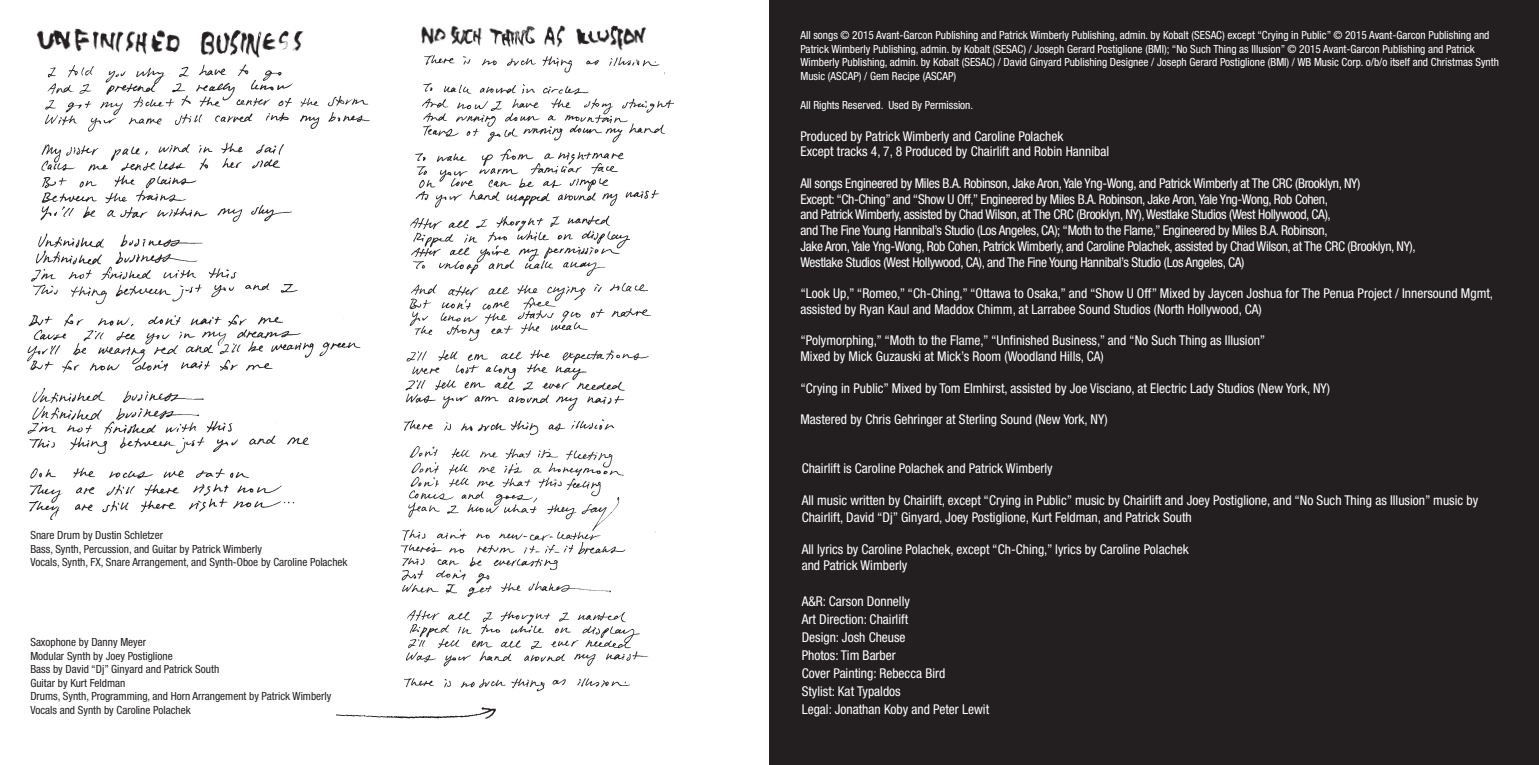
<style>
.page{position:relative;width:1539px;height:765px;background:#fff}
.page>*{position:absolute;margin:0;border:0;box-sizing:border-box;transform-origin:0 0}
.t1{font:condensed 13.5px/18px "Helvetica Neue";color:#fff}
.t2{font:condensed 13.5px/15.8px "Helvetica Neue";letter-spacing:-.025em;color:#fff}
.t3{font:condensed 11.25px/13.5px "Helvetica Neue";color:#fff}
.t4{font:condensed 11.25px/13.5px "Helvetica Neue";color:#231f20}
</style>
<div class="page">
<div style="left:770px;top:0;width:769px;height:764px;background:#231f20"></div>
<img style="left:27px;top:64px;width:343px;height:456px">
<img style="left:36px;top:28px;width:268px;height:30px">
<img style="left:400px;top:57px;width:274px;height:635px">
<img style="left:421px;top:25px;width:225px;height:32px">
<img style="left:337px;top:707px;width:159px;height:12px">
<p class="t4" style="left:30px;top:528px;width:319px">Snare Drum by Dustin Schletzer<br>Bass, Synth, Percussion, and Guitar by Patrick Wimberly<br>Vocals, Synth, FX, Snare Arrangement, and Synth-Oboe by Caroline Polachek</p>
<p class="t4" style="left:30px;top:635px;width:303px">Saxophone by Danny Meyer<br>Modular Synth by Joey Postiglione<br>Bass by David “Dj” Ginyard and Patrick South<br>Guitar by Kurt Feldman<br>Drums, Synth, Programming, and Horn Arrangement by Patrick Wimberly Vocals and Synth by Caroline Polachek</p>
<p class="t3" style="left:800px;top:28px;width:700px">All songs © 2015 Avant-Garcon Publishing and Patrick Wimberly Publishing, admin. by Kobalt (SESAC) except “Crying in Public” © 2015 Avant-Garcon Publishing and Patrick Wimberly Publishing, admin. by Kobalt (SESAC) / Joseph Gerard Postiglione (BMI); “No Such Thing as Illusion” © 2015 Avant-Garcon Publishing and Patrick Wimberly Publishing, admin. by Kobalt (SESAC) / David Ginyard Publishing Designee / Joseph Gerard Postiglione (BMI) / WB Music Corp. o/b/o itself and Christmas Synth Music (ASCAP) / Gem Recipe (ASCAP)</p>
<p class="t3" style="left:800px;top:98px;width:174px">All Rights Reserved. Used By Permission.</p>
<p class="t1" style="left:800px;top:128px;width:310px;line-height:15.8px">Produced by Patrick Wimberly and Caroline Polachek<br>Except tracks 4, 7, 8 Produced by Chairlift and Robin Hannibal</p>
<p class="t2" style="left:800px;top:175px;width:617px">All songs Engineered by Miles B.A. Robinson, Jake Aron, Yale Yng-Wong, and Patrick Wimberly at The CRC (Brooklyn, NY)<br>Except: “Ch-Ching” and “Show U Off,” Engineered by Miles B.A. Robinson, Jake Aron, Yale Yng-Wong, Rob Cohen,<br>and Patrick Wimberly, assisted by Chad Wilson, at The CRC (Brooklyn, NY), Westlake Studios (West Hollywood, CA),<br>and The Fine Young Hannibal’s Studio (Los Angeles, CA); “Moth to the Flame,” Engineered by Miles B.A. Robinson,<br>Jake Aron, Yale Yng-Wong, Rob Cohen, Patrick Wimberly, and Caroline Polachek, assisted by Chad Wilson, at The CRC (Brooklyn, NY), Westlake Studios (West Hollywood, CA), and The Fine Young Hannibal’s Studio (Los Angeles, CA)</p>
<p class="t1" style="left:800px;top:285px;width:694px;line-height:15.8px">“Look Up,” “Romeo,” “Ch-Ching,” “Ottawa to Osaka,” and “Show U Off” Mixed by Jaycen Joshua for The Penua Project / Innersound Mgmt, assisted by Ryan Kaul and Maddox Chimm, at Larrabee Sound Studios (North Hollywood, CA)</p>
<p class="t1" style="left:800px;top:332px;width:466px;line-height:15.8px">“Polymorphing,” “Moth to the Flame,” “Unfinished Business,” and “No Such Thing as Illusion”<br>Mixed by Mick Guzauski at Mick’s Room (Woodland Hills, CA)</p>
<p class="t1" style="left:800px;top:379px;width:531px">“Crying in Public” Mixed by Tom Elmhirst, assisted by Joe Visciano, at Electric Lady Studios (New York, NY)</p>
<p class="t1" style="left:800px;top:410px;width:309px">Mastered by Chris Gehringer at Sterling Sound (New York, NY)</p>
<p class="t1" style="left:802px;top:459px;width:253px">Chairlift is Caroline Polachek and Patrick Wimberly</p>
<p class="t1" style="left:802px;top:492px;width:678px;line-height:16.2px">All music written by Chairlift, except “Crying in Public” music by Chairlift and Joey Postiglione, and “No Such Thing as Illusion” music by<br>Chairlift, David “Dj” Ginyard, Joey Postiglione, Kurt Feldman, and Patrick South</p>
<p class="t1" style="left:802px;top:541px;width:388px;line-height:16.2px">All lyrics by Caroline Polachek, except “Ch-Ching,” lyrics by Caroline Polachek and Patrick Wimberly</p>
<p class="t1" style="left:802px;top:592px;width:189px">A&amp;R: Carson Donnelly<br>Art Direction: Chairlift<br>Design: Josh Cheuse<br>Photos: Tim Barber<br>Cover Painting: Rebecca Bird<br>Stylist: Kat Typaldos<br>Legal: Jonathan Koby and Peter Lewit</p>
</div>
